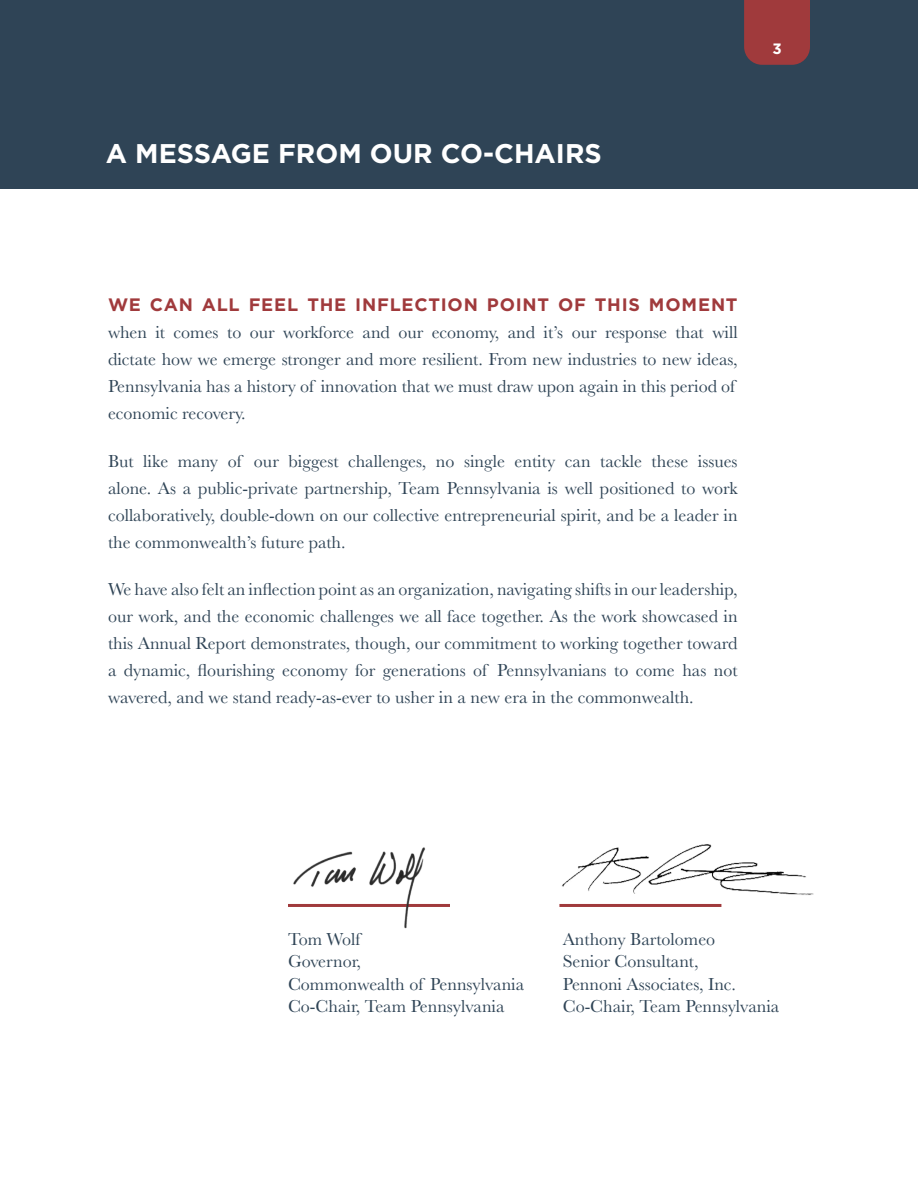
<style>
.page{position:relative;width:918px;height:1188px;background:#fff}
.page>*{position:absolute;margin:0;border:0;box-sizing:border-box;transform-origin:0 0}
.t1{font:700 27px "Gotham";color:#fff}
.t2{font:18px/27px "Baskerville";color:#2f4456}
.t3{font:700 15px "Gotham";color:#fff}
.s1{font-family:"Gotham";font-weight:700;color:#a03a3c}
</style>
<div class="page">
<div style="left:0;top:0;width:918px;height:189px;background:#2f4456"></div>
<div style="left:744px;top:0;width:66px;height:65px;background:#a03a3c"></div>
<hr style="left:288px;top:904px;width:162px;height:3px;background:#a03a3c">
<hr style="left:559px;top:904px;width:162px;height:3px;background:#a03a3c">
<img style="left:293px;top:847px;width:132px;height:82px">
<img style="left:559px;top:844px;width:255px;height:61px">
<p class="t1" style="left:106px;top:136px;width:498px">A MESSAGE FROM OUR CO-CHAIRS</p>
<p class="t3" style="left:772px;top:39px;width:11px">3</p>
<p class="t2" style="left:108px;top:292px;width:631px"><span class="s1">WE CAN ALL FEEL THE INFLECTION POINT OF THIS MOMENT </span>when it comes to our workforce and our economy, and it’s our response that will dictate how we emerge stronger and more resilient. From new industries to new ideas, Pennsylvania has a history of innovation that we must draw upon again in this period of economic recovery.</p>
<p class="t2" style="left:108px;top:448px;width:631px;text-align:justify">But like many of our biggest challenges, no single entity can tackle these issues alone. As a public-private partnership, Team Pennsylvania is well positioned to work collaboratively, double-down on our collective entrepreneurial spirit, and be a leader in the commonwealth’s future path.</p>
<p class="t2" style="left:108px;top:576px;width:631px;text-align:justify">We have also felt an inflection point as an organization, navigating shifts in our leadership, our work, and the economic challenges we all face together. As the work showcased in this Annual Report demonstrates, though, our commitment to working together toward a dynamic, flourishing economy for generations of Pennsylvanians to come has not wavered, and we stand ready-as-ever to usher in a new era in the commonwealth.</p>
<p class="t2" style="left:288px;top:925px;width:74px">Tom Wolf</p>
<p class="t2" style="left:288px;top:950px;width:238px;line-height:22.5px">Governor,<br>Commonwealth of Pennsylvania</p>
<p class="t2" style="left:288px;top:993px;width:218px">Co-Chair, Team Pennsylvania</p>
<p class="t2" style="left:563px;top:925px;width:154px">Anthony Bartolomeo</p>
<p class="t2" style="left:563px;top:948px;width:137px">Senior Consultant,</p>
<p class="t2" style="left:563px;top:970px;width:175px">Pennoni Associates, Inc.</p>
<p class="t2" style="left:563px;top:993px;width:218px">Co-Chair, Team Pennsylvania</p>
</div>
